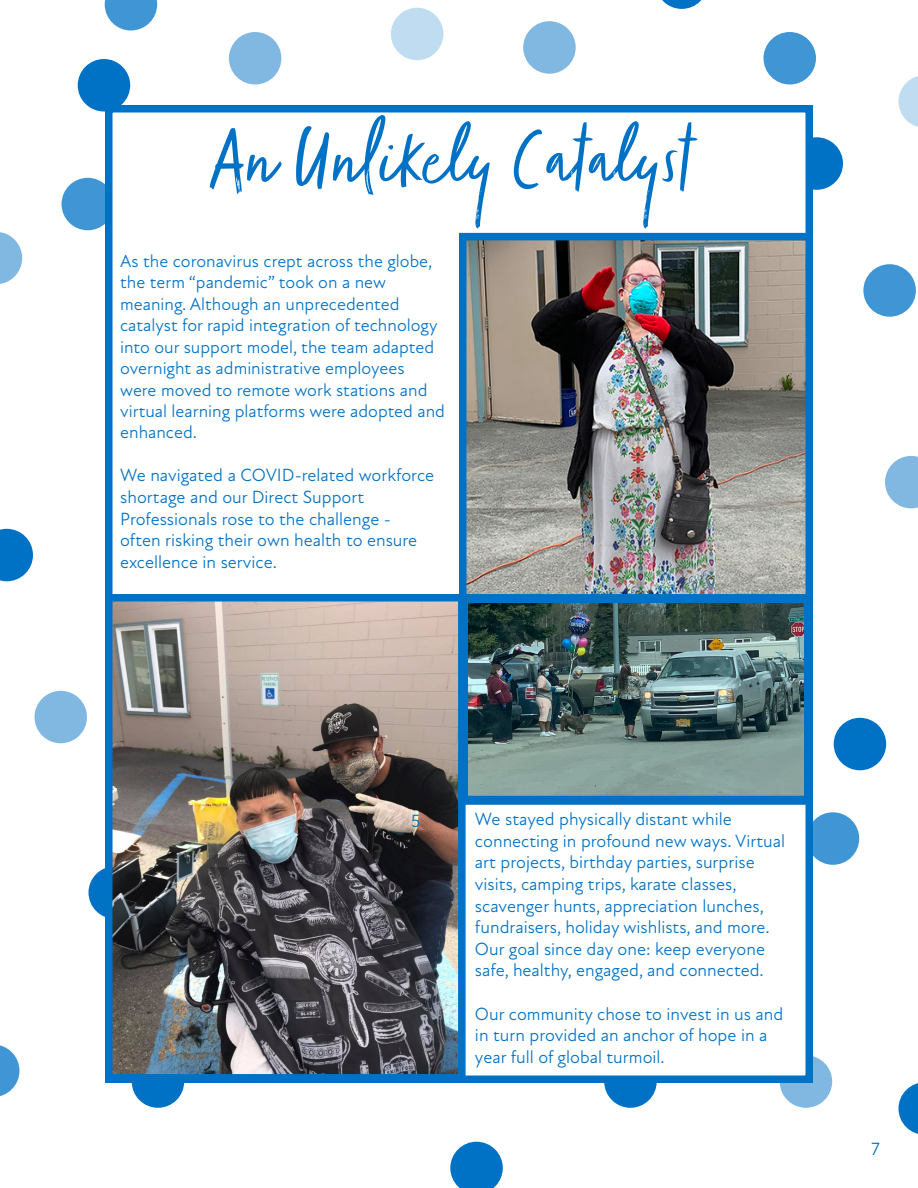
<style>
.page{position:relative;width:918px;height:1188px;background:#fff}
.page>*{position:absolute;margin:0;border:0;box-sizing:border-box;transform-origin:0 0}
.t1{font:90px "Zooja Light Pro";color:#0072c6}
.t2{font:18px/21.6px "Atten New";color:#0072c6}
.t3{font:17.85px/21.5px "Atten New";color:#0072c6}
</style>
<div class="page">
<div style="left:78px;top:59px;width:52px;height:53px;background:#0072c6;border-radius:50%"></div>
<div style="left:229px;top:32px;width:52px;height:53px;background:#80b8e2;border-radius:50%"></div>
<div style="left:764px;top:32px;width:52px;height:53px;background:#4095d4;border-radius:50%"></div>
<div style="left:523px;top:21px;width:53px;height:53px;background:#80b8e2;border-radius:50%"></div>
<div style="left:780px;top:1055px;width:52px;height:53px;background:#80b8e2;border-radius:50%"></div>
<div style="left:807px;top:812px;width:52px;height:53px;background:#4095d4;border-radius:50%"></div>
<div style="left:88px;top:866px;width:53px;height:53px;background:#0072c6;border-radius:50%"></div>
<svg style="left:0;top:1045px;width:20px;height:51px"></svg>
<div style="left:132px;top:1055px;width:52px;height:53px;background:#0072c6;border-radius:50%"></div>
<div style="left:604px;top:1055px;width:53px;height:53px;background:#0072c6;border-radius:50%"></div>
<svg style="left:898px;top:1083px;width:20px;height:51px"></svg>
<div style="left:834px;top:718px;width:52px;height:52px;background:#0072c6;border-radius:50%"></div>
<div style="left:34px;top:691px;width:53px;height:52px;background:#80b8e2;border-radius:50%"></div>
<div style="left:790px;top:137px;width:53px;height:53px;background:#0072c6;border-radius:50%"></div>
<div style="left:62px;top:178px;width:52px;height:52px;background:#4095d4;border-radius:50%"></div>
<div style="left:391px;top:8px;width:52px;height:52px;background:#c0dcf0;border-radius:50%"></div>
<div style="left:863px;top:264px;width:53px;height:53px;background:#4095d4;border-radius:50%"></div>
<svg style="left:662px;top:0;width:40px;height:9px"></svg>
<svg style="left:105px;top:0;width:52px;height:31px"></svg>
<svg style="left:0;top:529px;width:33px;height:52px;background:#2a89cf"></svg>
<svg style="left:885px;top:456px;width:33px;height:52px"></svg>
<svg style="left:0;top:232px;width:22px;height:52px"></svg>
<svg style="left:450px;top:1142px;width:53px;height:46px"></svg>
<svg style="left:898px;top:76px;width:20px;height:51px"></svg>
<div style="left:105px;top:105px;width:708px;height:978px;background:#fff;border:8px solid #0072c6"></div>
<img style="left:468px;top:242px;width:336px;height:352px">
<div style="left:459px;top:233px;width:354px;height:370px;border:8px solid #0072c6"></div>
<img style="left:114px;top:603px;width:343px;height:470px">
<div style="left:105px;top:594px;width:361px;height:488px;border:8px solid #0072c6"></div>
<img style="left:469px;top:604px;width:334px;height:191px">
<div style="left:459px;top:594px;width:354px;height:211px;border:9px solid #0072c6"></div>
<p class="t1" style="left:211px;top:109px;width:479px">An Unlikely Catalyst</p>
<p class="t3" style="left:120px;top:251px;width:326px">As the coronavirus crept across the globe, the term “pandemic” took on a new meaning. Although an unprecedented catalyst for rapid integration of technology into our support model, the team adapted overnight as administrative employees were moved to remote work stations and virtual learning platforms were adopted and enhanced.</p>
<p class="t2" style="left:120px;top:465px;width:316px">We navigated a COVID-related workforce shortage and our Direct Support Professionals rose to the challenge - often risking their own health to ensure excellence in service.</p>
<p class="t2" style="left:411px;top:810px;width:11px">5</p>
<p class="t2" style="left:475px;top:809px;width:312px">We stayed physically distant while connecting in profound new ways. Virtual art projects, birthday parties, surprise visits, camping trips, karate classes, scavenger hunts, appreciation lunches, fundraisers, holiday wishlists, and more.<br>Our goal since day one: keep everyone safe, healthy, engaged, and connected.</p>
<p class="t2" style="left:475px;top:1003px;width:310px">Our community chose to invest in us and in turn provided an anchor of hope in a year full of global turmoil.</p>
<p class="t2" style="left:871px;top:1138px;width:10px">7</p>
</div>
